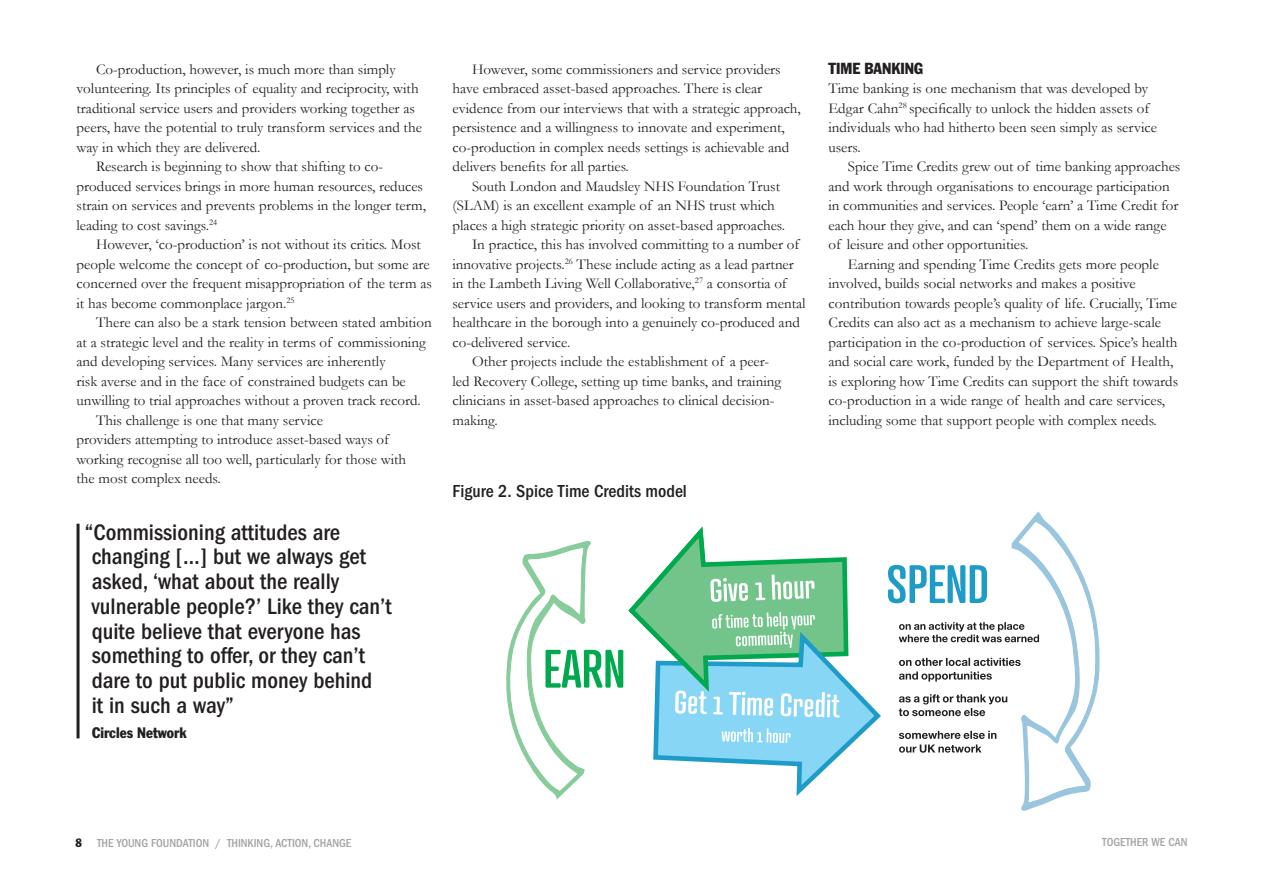
<style>
.page{position:relative;width:1263px;height:893px;background:#fff}
.page>*{position:absolute;margin:0;border:0;box-sizing:border-box;transform-origin:0 0}
.t1{font:500 condensed 23.25px/24.8px "ITC Franklin Gothic Std";color:#231f20}
.Figure_heading{font:500 condensed 18px "ITC Franklin Gothic Std";color:#231f20}
.Sub_head_A{font:condensed 15.75px "Franklin Gothic";color:#231f20}
.Body{font:15px/19.5px "Garamond";color:#231f20}
.Body___full_out{font:15px/19.5px "Garamond";color:#231f20}
.t2{font:condensed 15px "Franklin Gothic Std";color:#231f20}
.t3{font:500 condensed 12px "ITC Franklin Gothic Std";color:#a1a3a6}
.t4{font:condensed 12px "Franklin Gothic";color:#231f20}
</style>
<div class="page">
<hr style="left:77px;top:524px;width:3px;height:214px;background:#231f20">
<svg style="left:506px;top:511px;width:594px;height:300px"></svg>
<p class="Body" style="left:77px;top:59px;width:347px;text-indent:19px">Co-production, however, is much more than simply volunteering. Its principles of equality and reciprocity, with traditional service users and providers working together as peers, have the potential to truly transform services and the way in which they are delivered.</p>
<p class="Body" style="left:77px;top:156px;width:351px;text-indent:19px">Research is beginning to show that shifting to co&shy;produced services brings in more human resources, reduces strain on services and prevents problems in the longer term, leading to cost savings.<sup>24</sup></p>
<p class="Body" style="left:77px;top:234px;width:357px;text-indent:19px">However, ‘co-production’ is not without its critics. Most people welcome the concept of co-production, but some are concerned over the frequent misappropriation of the term as it has become commonplace jargon.<sup>25</sup></p>
<p class="Body" style="left:77px;top:312px;width:357px;text-indent:19px">There can also be a stark tension between stated ambition at a strategic level and the reality in terms of commissioning and developing services. Many services are inherently<br>risk averse and in the face of constrained budgets can be unwilling to trial approaches without a proven track record.</p>
<p class="Body" style="left:77px;top:410px;width:331px;text-indent:19px">This challenge is one that many service<br>providers attempting to introduce asset-based ways of working recognise all too well, particularly for those with the most complex needs.</p>
<p class="t1" style="left:85px;top:520px;width:308px">“Commissioning attitudes are changing […] but we always get asked, ‘what about the really vulnerable people?’ Like they can’t quite believe that everyone has something to offer, or they can’t dare to put public money behind<br>it in such a way”</p>
<p class="t2" style="left:92px;top:723px;width:96px">Circles Network</p>
<p class="Body" style="left:452px;top:59px;width:350px;text-indent:20px">However, some commissioners and service providers have embraced asset-based approaches. There is clear evidence from our interviews that with a strategic approach, persistence and a willingness to innovate and experiment, co-production in complex needs settings is achievable and delivers benefits for all parties.</p>
<p class="Body" style="left:452px;top:176px;width:334px;text-indent:20px">South London and Maudsley NHS Foundation Trust (SLAM) is an excellent example of an NHS trust which places a high strategic priority on asset-based approaches.</p>
<p class="Body" style="left:452px;top:234px;width:355px;text-indent:20px">In practice, this has involved committing to a number of innovative projects.<sup>26</sup> These include acting as a lead partner in the Lambeth Living Well Collaborative,<sup>27</sup> a consortia of service users and providers, and looking to transform mental healthcare in the borough into a genuinely co-produced and co-delivered service.</p>
<p class="Body" style="left:452px;top:351px;width:330px;text-indent:20px">Other projects include the establishment of a peer&shy;led Recovery College, setting up time banks, and training clinicians in asset-based approaches to clinical decision&shy;making.</p>
<p class="Figure_heading" style="left:452px;top:480px;width:236px">Figure 2. Spice Time Credits model</p>
<p class="Sub_head_A" style="left:828px;top:58px;width:96px">TIME BANKING</p>
<p class="Body___full_out" style="left:828px;top:78px;width:330px">Time banking is one mechanism that was developed by Edgar Cahn<sup>28</sup> specifically to unlock the hidden assets of individuals who had hitherto been seen simply as service users.</p>
<p class="Body" style="left:828px;top:156px;width:353px;text-indent:20px">Spice Time Credits grew out of time banking approaches and work through organisations to encourage participation in communities and services. People ‘earn’ a Time Credit for each hour they give, and can ‘spend’ them on a wide range of leisure and other opportunities.</p>
<p class="Body" style="left:828px;top:254px;width:351px;text-indent:20px">Earning and spending Time Credits gets more people involved, builds social networks and makes a positive contribution towards people’s quality of life. Crucially, Time Credits can also act as a mechanism to achieve large-scale participation in the co-production of services. Spice’s health and social care work, funded by the Department of Health, is exploring how Time Credits can support the shift towards co-production in a wide range of health and care services, including some that support people with complex needs.</p>
<p class="t4" style="left:75px;top:835px;width:8px">8</p>
<p class="t3" style="left:97px;top:836px;width:256px">THE YOUNG FOUNDATION / THINKING, ACTION, CHANGE</p>
<p class="t3" style="left:1102px;top:835px;width:87px">TOGETHER WE CAN</p>
</div>
